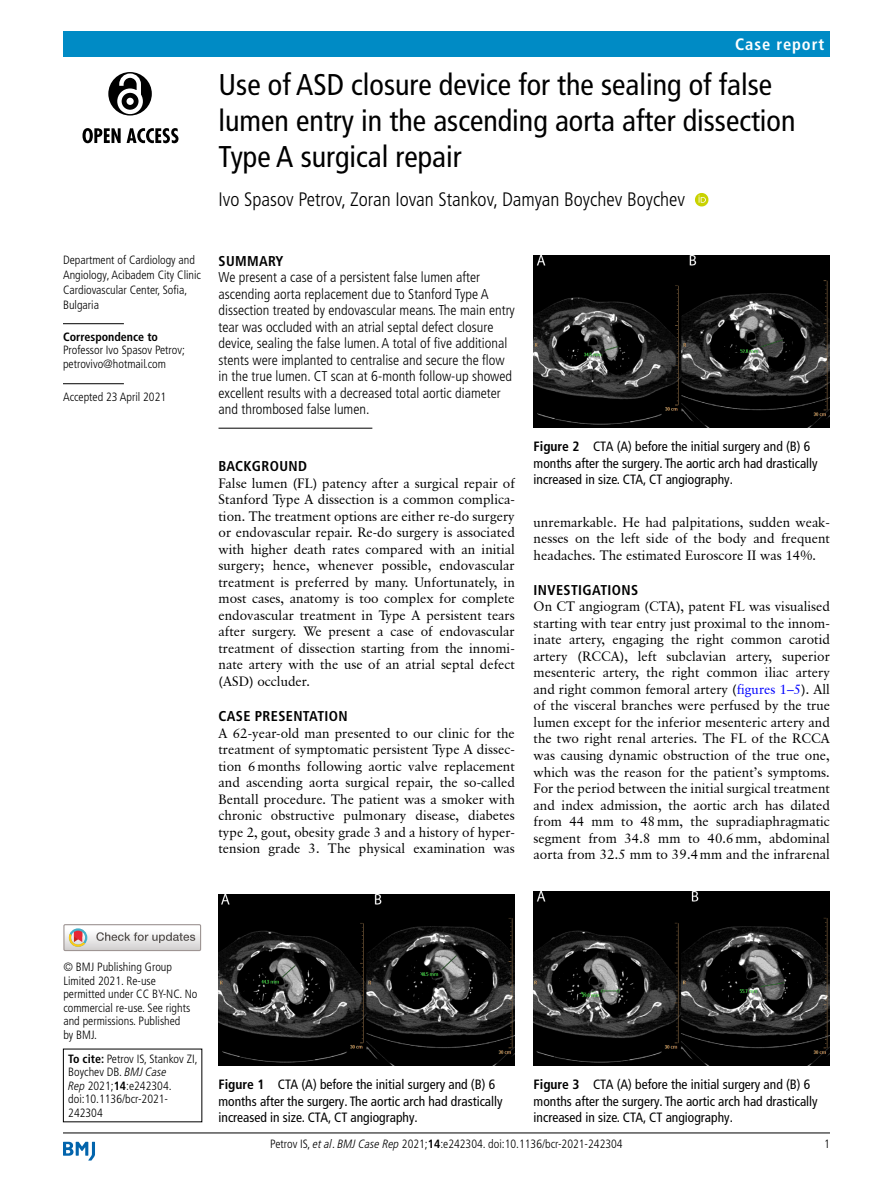
<style>
.page{position:relative;width:893px;height:1191px;background:#fff}
.page>*{position:absolute;margin:0;border:0;box-sizing:border-box;transform-origin:0 0}
.t1{font:condensed 30px/36px "Frutiger LT Pro";color:#000}
.t2{font:300 condensed 19.5px "Frutiger LT Pro";color:#000}
.t3{font:700 condensed 16.5px "Frutiger LT Std";letter-spacing:.055em;color:#fff}
.t4{font:300 condensed 14.25px/16.5px "Frutiger LT Pro";color:#000}
.t5{font:700 condensed 14.25px "Frutiger LT Pro";letter-spacing:.025em;color:#000}
.t6{font:13.5px/16.5px "Classical Garamond BT";color:#000;text-align:justify}
.t7{font:condensed 13.5px/16.5px "Frutiger LT Pro";color:#000}
.t8{font:300 condensed 12px/13.5px "Frutiger LT Pro";color:#000}
.t9{font:700 condensed 12px "Frutiger LT Pro";color:#000}
.s1{font-weight:700}
.s2{color:#00f}
.s3{font-style:italic}
</style>
<div class="page">
<hr style="left:63px;top:1132px;width:767px;height:1px;background:#000">
<svg style="left:63px;top:1141px;width:32px;height:19px"></svg>
<svg style="left:695px;top:193px;width:13px;height:13px"></svg>
<div style="left:63px;top:31px;width:767px;height:25px;background:#008bc5"></div>
<hr style="left:63px;top:323px;width:61px;height:1px;background:#000">
<hr style="left:63px;top:383px;width:61px;height:1px;background:#000">
<div style="left:63px;top:924px;width:138px;height:27px;border:1px solid #9e9593"></div>
<svg style="left:64px;top:924px;width:137px;height:26px"></svg>
<hr style="left:219px;top:428px;width:153px;height:1px;background:#000">
<img style="left:219px;top:894px;width:296px;height:171px">
<img style="left:534px;top:255px;width:296px;height:172px">
<img style="left:534px;top:891px;width:296px;height:174px">
<div style="left:108px;top:72px;width:44px;height:43px;background:#000;border-radius:50%"></div>
<svg style="left:83px;top:128px;width:38px;height:15px"></svg>
<svg style="left:127px;top:128px;width:51px;height:15px"></svg>
<svg style="left:115px;top:72px;width:30px;height:44px"></svg>
<div style="left:127px;top:98px;width:7px;height:7px;background:#fff;border-radius:50%"></div>
<p class="t3" style="left:735px;top:34px;width:91px">Case report</p>
<h1 class="t1" style="left:219px;top:66px;width:578px">Use of ASD closure device for the sealing of false lumen entry in the ascending aorta after dissection<br>Type A surgical repair</h1>
<h2 class="t2" style="left:219px;top:188px;width:468px">Ivo Spasov Petrov, Zoran Iovan Stankov, Damyan Boychev Boychev</h2>
<p class="t8" style="left:63px;top:252px;width:140px;line-height:15px">Department of Cardiology and<br>Angiology, Acibadem City Clinic<br>Cardiovascular Center, Sofia,<br>Bulgaria</p>
<p class="t9" style="left:63px;top:329px;width:97px">Correspondence to</p>
<p class="t8" style="left:63px;top:343px;width:124px">Professor Ivo Spasov Petrov; petrovivo@hotmail.com</p>
<p class="t8" style="left:63px;top:390px;width:105px">Accepted 23 April 2021</p>
<p class="t5" style="left:219px;top:252px;width:66px">SUMMARY</p>
<p class="t4" style="left:219px;top:269px;width:298px">We present a case of a persistent false lumen after ascending aorta replacement due to Stanford Type A dissection treated by endovascular means. The main entry tear was occluded with an atrial septal defect closure device, sealing the false lumen. A total of five additional stents were implanted to centralise and secure the flow in the true lumen. CT scan at 6-month follow-up showed excellent results with a decreased total aortic diameter and thrombosed false lumen.</p>
<p class="t5" style="left:219px;top:458px;width:90px">BACKGROUND</p>
<p class="t6" style="left:219px;top:474px;width:298px">False lumen (FL) patency after a surgical repair of Stanford Type A dissection is a common complica&shy;tion. The treatment options are either re-do surgery or endovascular repair. Re-do surgery is associated with higher death rates compared with an initial surgery; hence, whenever possible, endovascular treatment is preferred by many. Unfortunately, in most cases, anatomy is too complex for complete endovascular treatment in Type A persistent tears after surgery. We present a case of endovascular treatment of dissection starting from the innomi&shy;nate artery with the use of an atrial septal defect (ASD) occluder.</p>
<p class="t5" style="left:219px;top:708px;width:131px">CASE PRESENTATION</p>
<p class="t6" style="left:218px;top:724px;width:298px">A 62-year-old man presented to our clinic for the treatment of symptomatic persistent Type A dissec&shy;tion 6months following aortic valve replacement and ascending aorta surgical repair, the so-called Bentall procedure. The patient was a smoker with chronic obstructive pulmonary disease, diabetes type 2, gout, obesity grade 3 and a history of hyper&shy;tension grade 3. The physical examination was</p>
<p class="t7" style="left:534px;top:438px;width:286px"><span class="s1">Figure 2</span> CTA (A) before the initial surgery and (B) 6 months after the surgery. The aortic arch had drastically increased in size. CTA, CT angiography.</p>
<p class="t6" style="left:534px;top:513px;width:298px">unremarkable. He had palpitations, sudden weak&shy;nesses on the left side of the body and frequent headaches. The estimated Euroscore II was 14%.</p>
<p class="t5" style="left:534px;top:581px;width:106px">INVESTIGATIONS</p>
<p class="t6" style="left:534px;top:598px;width:298px">On CT angiogram (CTA), patent FL was visualised starting with tear entry just proximal to the innom&shy;inate artery, engaging the right common carotid artery (RCCA), left subclavian artery, superior mesenteric artery, the right common iliac artery and right common femoral artery (<span class="s2">figures 1–5</span>). All of the visceral branches were perfused by the true lumen except for the inferior mesenteric artery and the two right renal arteries. The FL of the RCCA was causing dynamic obstruction of the true one, which was the reason for the patient’s symptoms.<br>For the period between the initial surgical treatment and index admission, the aortic arch has dilated from 44 mm to 48mm, the supradiaphragmatic segment from 34.8 mm to 40.6mm, abdominal aorta from 32.5 mm to 39.4mm and the infrarenal</p>
<p class="t8" style="left:63px;top:960px;width:136px">© BMJ Publishing Group<br>Limited 2021. Re-use permitted under CC BY-NC. No commercial re-use. See rights and permissions. Published<br>by BMJ.</p>
<p class="t8" style="left:68px;top:1052px;width:131px"><span class="s1">To cite:</span> Petrov IS, Stankov ZI,<br>Boychev DB. <span class="s3">BMJ Case<br>Rep</span> 2021;<span class="s1">14</span>:e242304. doi:10.1136/bcr-2021-<br>242304</p>
<p class="t7" style="left:219px;top:1076px;width:286px"><span class="s1">Figure 1</span> CTA (A) before the initial surgery and (B) 6 months after the surgery. The aortic arch had drastically increased in size. CTA, CT angiography.</p>
<p class="t7" style="left:534px;top:1076px;width:286px"><span class="s1">Figure 3</span> CTA (A) before the initial surgery and (B) 6 months after the surgery. The aortic arch had drastically increased in size. CTA, CT angiography.</p>
<p class="t8" style="left:270px;top:1136px;width:354px">Petrov IS, <span class="s3">et al</span>. <span class="s3">BMJ Case Rep</span> 2021;<span class="s1">14</span>:e242304. doi:10.1136/bcr-2021-242304</p>
<p class="t8" style="left:824px;top:1136px;width:7px">1</p>
</div>
